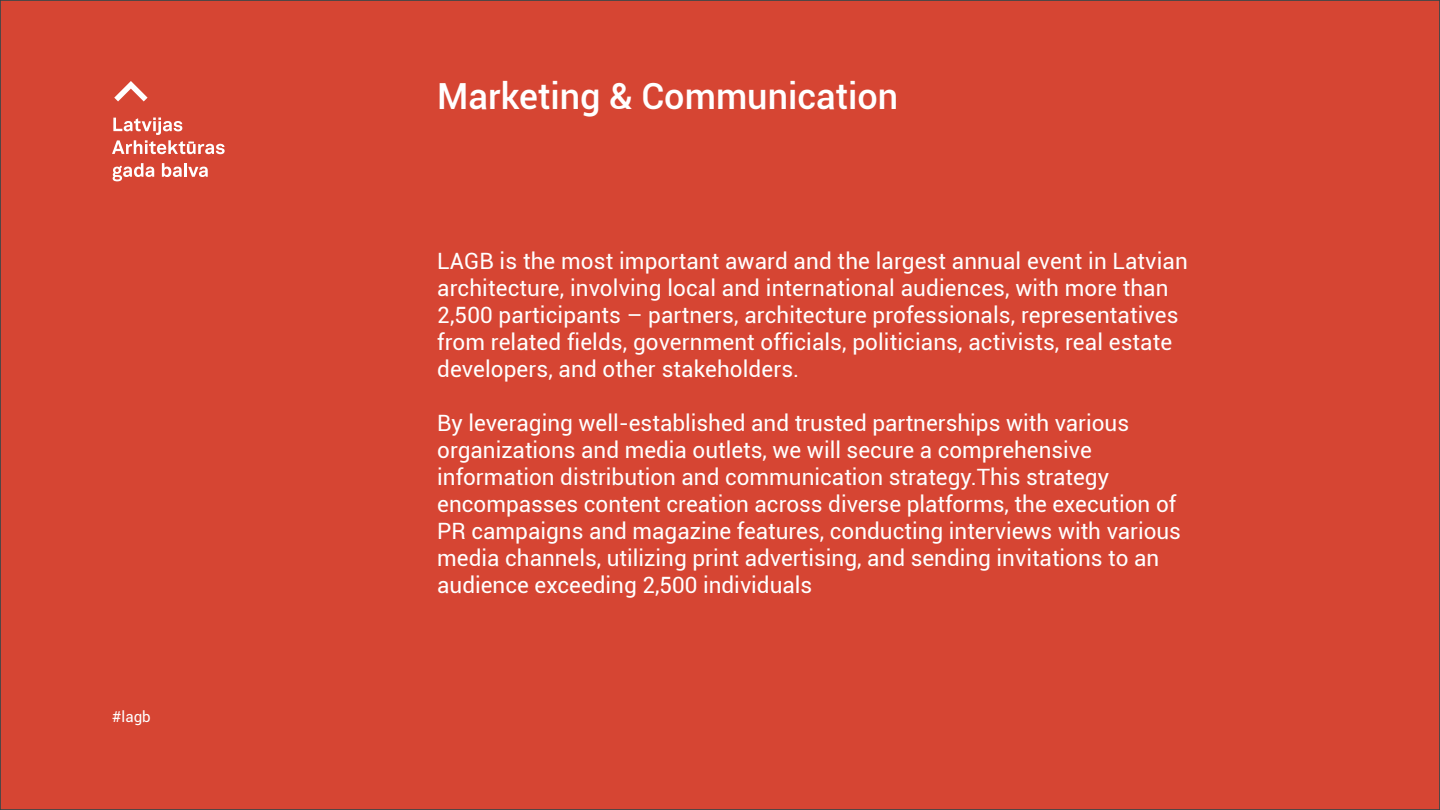
<style>
.page{position:relative;width:1440px;height:810px;background:#fff}
.page>*{position:absolute;margin:0;border:0;box-sizing:border-box;transform-origin:0 0}
.t1{font:500 36px "Roboto";color:#fff}
.t2{font:22.5px/27px "Roboto";color:#fff}
.t3{font:15px "Roboto";color:#fff}
</style>
<div class="page">
<div style="left:0;top:0;width:1440px;height:810px;background:#d64533;border:1px solid #3d3d3d"></div>
<svg style="left:114px;top:81px;width:34px;height:20px"></svg>
<svg style="left:112px;top:118px;width:113px;height:36px"></svg>
<svg style="left:113px;top:163px;width:41px;height:18px"></svg>
<svg style="left:162px;top:163px;width:20px;height:14px"></svg>
<hr style="left:184px;top:163px;width:3px;height:14px;background:#fff">
<svg style="left:188px;top:167px;width:20px;height:10px"></svg>
<p class="t3" style="left:112px;top:706px;width:40px">#lagb</p>
<h1 class="t1" style="left:437px;top:70px;width:462px">Marketing &amp; Communication</h1>
<p class="t2" style="left:437px;top:247px;width:752px">LAGB is the most important award and the largest annual event in Latvian architecture, involving local and international audiences, with more than 2,500 participants – partners, architecture professionals, representatives from related fields, government officials, politicians, activists, real estate developers, and other stakeholders.</p>
<p class="t2" style="left:437px;top:409px;width:745px">By leveraging well-established and trusted partnerships with various organizations and media outlets, we will secure a comprehensive information distribution and communication strategy.This strategy encompasses content creation across diverse platforms, the execution of PR campaigns and magazine features, conducting interviews with various media channels, utilizing print advertising, and sending invitations to an audience exceeding 2,500 individuals</p>
</div>
